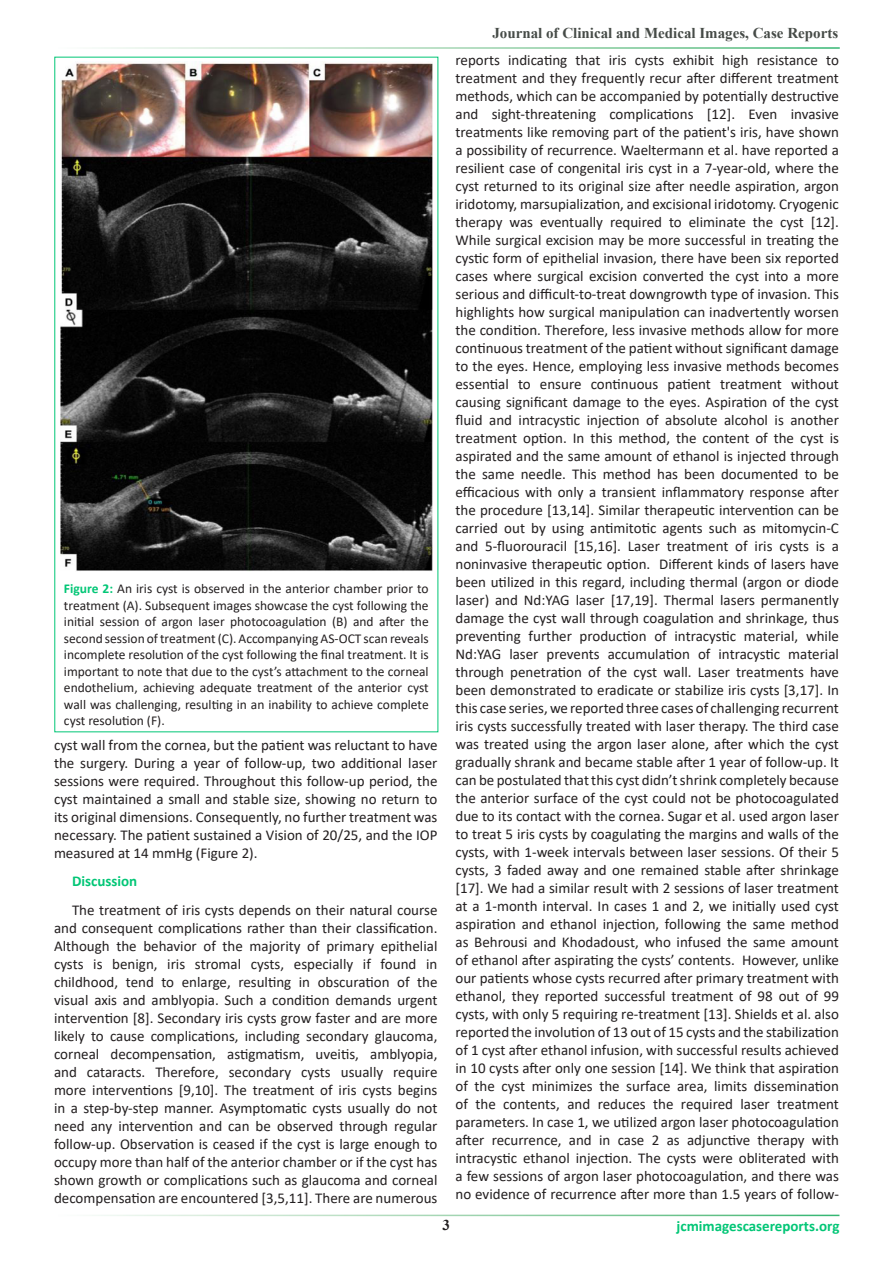
<style>
.page{position:relative;width:893px;height:1263px;background:#fff}
.page>*{position:absolute;margin:0;border:0;box-sizing:border-box;transform-origin:0 0}
.para_style{font:15px/18px "Calibri";color:#231f20;text-align:justify}
.t1{font:700 15px "Times New Roman";color:#464b47}
.tittle{font:700 15px "Calibri";color:#02c676}
.t2{font:700 15px "Times New Roman";color:#231f20}
.t3{font:13.5px/16.5px "Calibri";color:#231f20;text-align:justify}
.s1{font-weight:700;color:#02c676}
</style>
<div class="page">
<img style="left:61px;top:61px;width:372px;height:510px">
<p class="t3" style="left:64px;top:580px;width:366px"><span class="s1">Figure 2:</span> An iris cyst is observed in the anterior chamber prior to treatment (A). Subsequent images showcase the cyst following the initial session of argon laser photocoagulation (B) and after the second session of treatment (C). Accompanying AS-OCT scan reveals incomplete resolution of the cyst following the final treatment. It is important to note that due to the cyst’s attachment to the corneal endothelium, achieving adequate treatment of the anterior cyst wall was challenging, resulting in an inability to achieve complete cyst resolution (F).</p>
<p class="para_style" style="left:54px;top:735px;width:385px">cyst wall from the cornea, but the patient was reluctant to have the surgery. During a year of follow-up, two additional laser sessions were required. Throughout this follow-up period, the cyst maintained a small and stable size, showing no return to its original dimensions. Consequently, no further treatment was necessary. The patient sustained a Vision of 20/25, and the IOP measured at 14 mmHg (Figure 2).</p>
<p class="tittle" style="left:72px;top:871px;width:67px">Discussion</p>
<p class="para_style" style="left:54px;top:901px;width:385px;text-indent:18px">The treatment of iris cysts depends on their natural course and consequent complications rather than their classification.<br>Although the behavior of the majority of primary epithelial cysts is benign, iris stromal cysts, especially if found in childhood, tend to enlarge, resulting in obscuration of the visual axis and amblyopia. Such a condition demands urgent intervention [8]. Secondary iris cysts grow faster and are more likely to cause complications, including secondary glaucoma, corneal decompensation, astigmatism, uveitis, amblyopia, and cataracts. Therefore, secondary cysts usually require more interventions [9,10]. The treatment of iris cysts begins in a step-by-step manner. Asymptomatic cysts usually do not need any intervention and can be observed through regular follow-up. Observation is ceased if the cyst is large enough to occupy more than half of the anterior chamber or if the cyst has shown growth or complications such as glaucoma and corneal decompensation are encountered [3,5,11]. There are numerous</p>
<p class="t1" style="left:492px;top:22px;width:347px">Journal of Clinical and Medical Images, Case Reports</p>
<p class="para_style" style="left:455px;top:51px;width:385px">reports indicating that iris cysts exhibit high resistance to treatment and they frequently recur after different treatment methods, which can be accompanied by potentially destructive and sight-threatening complications [12]. Even invasive treatments like removing part of the patient's iris, have shown a possibility of recurrence. Waeltermann et al. have reported a resilient case of congenital iris cyst in a 7-year-old, where the cyst returned to its original size after needle aspiration, argon iridotomy, marsupialization, and excisional iridotomy. Cryogenic therapy was eventually required to eliminate the cyst [12].<br>While surgical excision may be more successful in treating the cystic form of epithelial invasion, there have been six reported cases where surgical excision converted the cyst into a more serious and difficult-to-treat downgrowth type of invasion. This highlights how surgical manipulation can inadvertently worsen the condition. Therefore, less invasive methods allow for more continuous treatment of the patient without significant damage to the eyes. Hence, employing less invasive methods becomes essential to ensure continuous patient treatment without causing significant damage to the eyes. Aspiration of the cyst fluid and intracystic injection of absolute alcohol is another treatment option. In this method, the content of the cyst is aspirated and the same amount of ethanol is injected through the same needle. This method has been documented to be efficacious with only a transient inflammatory response after the procedure [13,14]. Similar therapeutic intervention can be carried out by using antimitotic agents such as mitomycin-C and 5-fluorouracil [15,16]. Laser treatment of iris cysts is a noninvasive therapeutic option. Different kinds of lasers have been utilized in this regard, including thermal (argon or diode laser) and Nd:YAG laser [17,19]. Thermal lasers permanently damage the cyst wall through coagulation and shrinkage, thus preventing further production of intracystic material, while Nd:YAG laser prevents accumulation of intracystic material through penetration of the cyst wall. Laser treatments have been demonstrated to eradicate or stabilize iris cysts [3,17]. In this case series, we reported three cases of challenging recurrent iris cysts successfully treated with laser therapy. The third case was treated using the argon laser alone, after which the cyst gradually shrank and became stable after 1 year of follow-up. It can be postulated that this cyst didn’t shrink completely because the anterior surface of the cyst could not be photocoagulated due to its contact with the cornea. Sugar et al. used argon laser to treat 5 iris cysts by coagulating the margins and walls of the cysts, with 1-week intervals between laser sessions. Of their 5 cysts, 3 faded away and one remained stable after shrinkage [17]. We had a similar result with 2 sessions of laser treatment at a 1-month interval. In cases 1 and 2, we initially used cyst aspiration and ethanol injection, following the same method as Behrousi and Khodadoust, who infused the same amount of ethanol after aspirating the cysts’ contents. However, unlike our patients whose cysts recurred after primary treatment with ethanol, they reported successful treatment of 98 out of 99 cysts, with only 5 requiring re-treatment [13]. Shields et al. also reported the involution of 13 out of 15 cysts and the stabilization of 1 cyst after ethanol infusion, with successful results achieved in 10 cysts after only one session [14]. We think that aspiration of the cyst minimizes the surface area, limits dissemination of the contents, and reduces the required laser treatment parameters. In case 1, we utilized argon laser photocoagulation after recurrence, and in case 2 as adjunctive therapy with intracystic ethanol injection. The cysts were obliterated with a few sessions of argon laser photocoagulation, and there was no evidence of recurrence after more than 1.5 years of follow-</p>
<p class="t2" style="left:442px;top:1214px;width:9px">3</p>
<p class="tittle" style="left:677px;top:1216px;width:164px">jcmimagescasereports.org</p>
</div>
